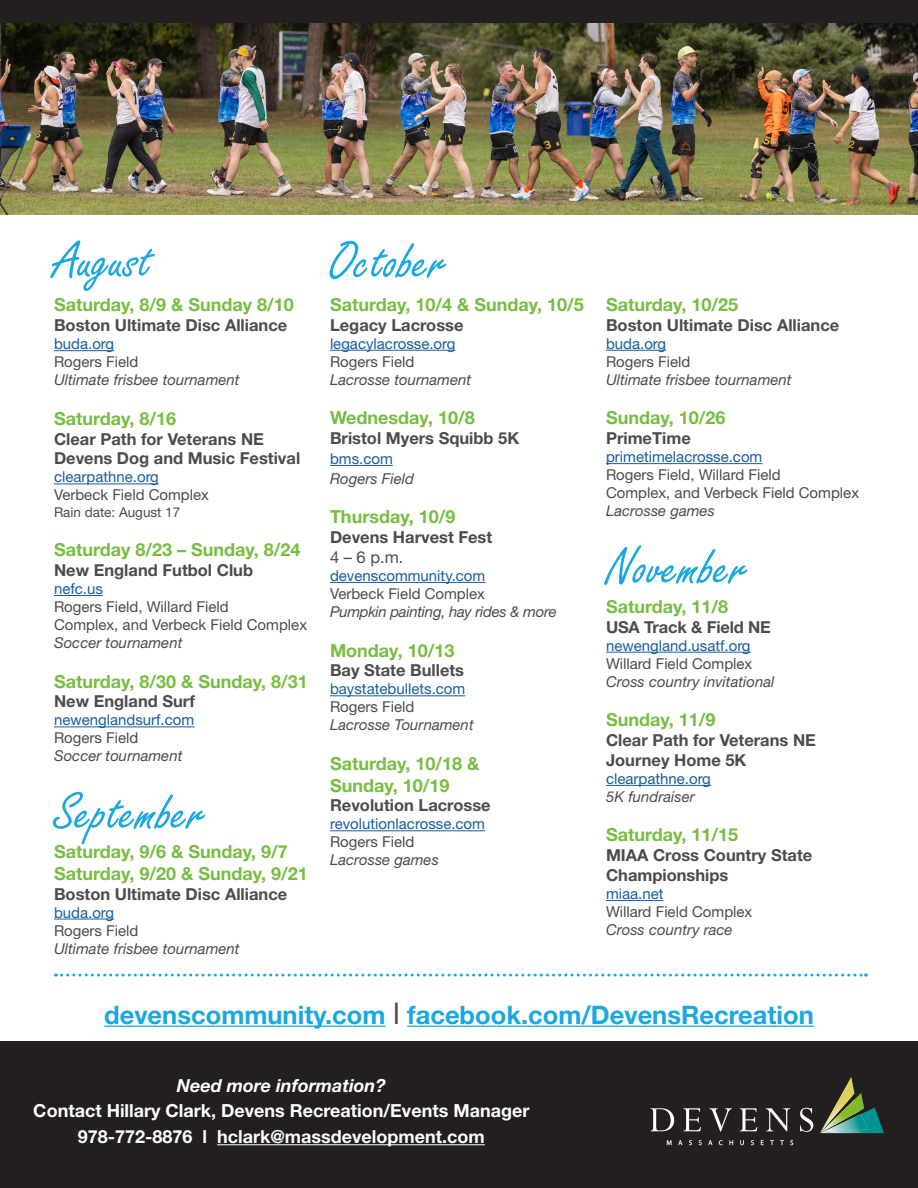
<style>
.page{position:relative;width:918px;height:1188px;background:#fff}
.page>*{position:absolute;margin:0;border:0;box-sizing:border-box;transform-origin:0 0}
.Month{font:57px "Freestyle Script";color:#1ba7df}
.Month-2{font:55.5px "Freestyle Script";color:#1ba7df}
.Month_and_Day{font:700 25.5px "Helvetica Neue LT Std";color:#1ba7df}
.Month_and_Day-2{font:700 18px "Helvetica Neue LT Std";color:#77bd42}
.Fields{font:700 18px/25.5px "Helvetica Neue LT Std";color:#fff;text-align:center}
.Event_Title{font:700 16.5px/19.8px "Helvetica Neue LT Std";color:#4b4c4d}
.Month_and_Day-3{font:700 16.5px "Helvetica Neue LT Std";color:#4b4c4d}
.t1{font:16.5px "Helvetica Neue LT Std";color:#4b4c4d}
.Fields-2{font:15px "Helvetica Neue LT Std";color:#4b4c4d}
.description{font:italic 15px "Helvetica Neue LT Std";color:#4b4c4d}
.website{font:15px "Helvetica Neue LT Std";color:#175d9e}
.Fields-3{font:italic 15px/18px "Helvetica Neue LT Std";color:#4b4c4d}
.description-2{font:italic 15px "Helvetica Neue LT Std";letter-spacing:-.02em;color:#4b4c4d}
.t2{font:13.5px "Helvetica Neue LT Std";color:#4b4c4d}
.s1{font-style:normal}
.s2{font-weight:400;font-size:30px;color:#4b4c4d}
.s3{font-style:italic}
</style>
<div class="page">
<div style="left:0;top:1041px;width:918px;height:147px;background:#231f20"></div>
<hr style="left:217px;top:1144px;width:268px;height:1px;background:#fff">
<hr style="left:104px;top:1026px;width:282px;height:1px;background:#1ba7df">
<hr style="left:407px;top:1026px;width:407px;height:1px;background:#1ba7df">
<div style="left:0;top:0;width:918px;height:24px;background:#231f20"></div>
<svg style="left:56px;top:974px;width:811px;height:3px"></svg>
<svg style="left:838px;top:1077px;width:46px;height:56px"></svg>
<img style="left:820px;top:1100px;width:40px;height:33px">
<svg style="left:651px;top:1108px;width:23px;height:23px"></svg>
<svg style="left:683px;top:1108px;width:18px;height:23px"></svg>
<svg style="left:709px;top:1108px;width:23px;height:24px"></svg>
<svg style="left:740px;top:1108px;width:17px;height:23px"></svg>
<svg style="left:766px;top:1108px;width:24px;height:23px"></svg>
<svg style="left:800px;top:1108px;width:13px;height:24px"></svg>
<svg style="left:667px;top:1140px;width:5px;height:5px"></svg>
<svg style="left:678px;top:1140px;width:4px;height:5px"></svg>
<svg style="left:689px;top:1140px;width:3px;height:5px"></svg>
<svg style="left:699px;top:1140px;width:3px;height:5px"></svg>
<svg style="left:708px;top:1140px;width:5px;height:5px"></svg>
<svg style="left:719px;top:1140px;width:4px;height:5px"></svg>
<svg style="left:729px;top:1140px;width:4px;height:5px"></svg>
<svg style="left:740px;top:1140px;width:4px;height:5px"></svg>
<svg style="left:751px;top:1140px;width:3px;height:5px"></svg>
<svg style="left:770px;top:1140px;width:4px;height:5px"></svg>
<svg style="left:780px;top:1140px;width:4px;height:5px"></svg>
<svg style="left:790px;top:1140px;width:3px;height:5px"></svg>
<hr style="left:54px;top:350px;width:60px;height:1px;background:#175d9e">
<hr style="left:54px;top:484px;width:105px;height:1px;background:#175d9e">
<hr style="left:54px;top:595px;width:49px;height:1px;background:#175d9e">
<hr style="left:54px;top:727px;width:140px;height:1px;background:#175d9e">
<hr style="left:54px;top:919px;width:60px;height:1px;background:#175d9e">
<hr style="left:330px;top:350px;width:125px;height:1px;background:#175d9e">
<hr style="left:330px;top:465px;width:63px;height:1px;background:#175d9e">
<hr style="left:330px;top:582px;width:155px;height:1px;background:#175d9e">
<hr style="left:330px;top:695px;width:135px;height:1px;background:#175d9e">
<hr style="left:330px;top:830px;width:155px;height:1px;background:#175d9e">
<img style="left:0;top:24px;width:918px;height:191px">
<hr style="left:606px;top:350px;width:60px;height:1px;background:#175d9e">
<hr style="left:606px;top:463px;width:156px;height:1px;background:#175d9e">
<hr style="left:606px;top:652px;width:145px;height:1px;background:#175d9e">
<hr style="left:606px;top:785px;width:105px;height:1px;background:#175d9e">
<hr style="left:606px;top:900px;width:58px;height:1px;background:#175d9e">
<p class="Month-2" style="left:54px;top:230px;width:100px">August</p>
<p class="Month_and_Day-2" style="left:54px;top:294px;width:241px">Saturday, 8/9 &amp; Sunday 8/10</p>
<p class="Month_and_Day-3" style="left:54px;top:315px;width:235px">Boston Ultimate Disc Alliance</p>
<p class="website" style="left:54px;top:335px;width:62px">buda.org</p>
<p class="Fields-2" style="left:54px;top:353px;width:86px">Rogers Field</p>
<p class="description" style="left:54px;top:371px;width:187px">Ultimate frisbee tournament</p>
<p class="Month_and_Day-2" style="left:54px;top:407px;width:124px">Saturday, 8/16</p>
<p class="Event_Title" style="left:54px;top:428px;width:248px">Clear Path for Veterans NE<br>Devens Dog and Music Festival</p>
<p class="website" style="left:54px;top:468px;width:106px">clearpathne.org</p>
<p class="Fields-2" style="left:54px;top:486px;width:157px">Verbeck Field Complex</p>
<p class="t2" style="left:54px;top:504px;width:128px">Rain date: August 17</p>
<p class="Month_and_Day-2" style="left:54px;top:539px;width:248px">Saturday 8/23 – Sunday, 8/24</p>
<p class="Event_Title" style="left:54px;top:560px;width:201px">New England Futbol Club</p>
<p class="website" style="left:54px;top:580px;width:50px">nefc.us</p>
<p class="Fields-2" style="left:54px;top:598px;width:176px">Rogers Field, Willard Field</p>
<p class="Fields-2" style="left:54px;top:616px;width:255px">Complex, and Verbeck Field Complex</p>
<p class="description" style="left:54px;top:634px;width:130px">Soccer tournament</p>
<p class="Month_and_Day-2" style="left:54px;top:670px;width:255px">Saturday, 8/30 &amp; Sunday, 8/31</p>
<p class="Event_Title" style="left:54px;top:691px;width:142px">New England Surf</p>
<p class="website" style="left:54px;top:711px;width:142px">newenglandsurf.com</p>
<p class="Fields-2" style="left:54px;top:729px;width:86px">Rogers Field</p>
<p class="description" style="left:54px;top:747px;width:130px">Soccer tournament</p>
<p class="Month" style="left:54px;top:781px;width:153px">September</p>
<p class="Month_and_Day-2" style="left:54px;top:841px;width:235px">Saturday, 9/6 &amp; Sunday, 9/7</p>
<p class="Month_and_Day-2" style="left:54px;top:862px;width:255px">Saturday, 9/20 &amp; Sunday, 9/21</p>
<p class="Event_Title" style="left:54px;top:883px;width:235px">Boston Ultimate Disc Alliance</p>
<p class="website" style="left:54px;top:903px;width:62px">buda.org</p>
<p class="Fields-2" style="left:54px;top:921px;width:86px">Rogers Field</p>
<p class="description" style="left:54px;top:939px;width:187px">Ultimate frisbee tournament</p>
<p class="Month" style="left:330px;top:230px;width:119px">October</p>
<p class="Month_and_Day-2" style="left:330px;top:293px;width:255px">Saturday, 10/4 &amp; Sunday, 10/5</p>
<p class="Event_Title" style="left:330px;top:315px;width:135px">Legacy Lacrosse</p>
<p class="website" style="left:330px;top:334px;width:127px">legacylacrosse.org</p>
<p class="Fields-3" style="left:330px;top:352px;width:143px"><span class="s1">Rogers Field<br></span>Lacrosse tournament</p>
<p class="Month_and_Day-2" style="left:330px;top:407px;width:146px">Wednesday, 10/8</p>
<p class="Event_Title" style="left:330px;top:428px;width:191px">Bristol Myers Squibb 5K</p>
<p class="website" style="left:330px;top:450px;width:64px">bms.com</p>
<p class="description" style="left:330px;top:469px;width:86px">Rogers Field</p>
<p class="Month_and_Day-2" style="left:330px;top:506px;width:127px">Thursday, 10/9</p>
<p class="Event_Title" style="left:330px;top:527px;width:164px">Devens Harvest Fest</p>
<p class="t1" style="left:330px;top:547px;width:75px">4 – 6 p.m.</p>
<p class="website" style="left:330px;top:567px;width:157px">devenscommunity.com</p>
<p class="Fields-2" style="left:330px;top:585px;width:157px">Verbeck Field Complex</p>
<p class="description-2" style="left:330px;top:603px;width:228px">Pumpkin painting, hay rides &amp; more</p>
<p class="Month_and_Day-2" style="left:330px;top:639px;width:126px">Monday, 10/13</p>
<p class="Event_Title" style="left:330px;top:660px;width:136px">Bay State Bullets</p>
<p class="website" style="left:330px;top:680px;width:137px">baystatebullets.com</p>
<p class="Fields-2" style="left:330px;top:698px;width:86px">Rogers Field</p>
<p class="description" style="left:330px;top:716px;width:145px">Lacrosse Tournament</p>
<p class="Month_and_Day-2" style="left:330px;top:752px;width:151px">Saturday, 10/18 &amp;</p>
<p class="Month_and_Day-2" style="left:330px;top:774px;width:121px">Sunday, 10/19</p>
<p class="Event_Title" style="left:330px;top:795px;width:162px">Revolution Lacrosse</p>
<p class="website" style="left:330px;top:815px;width:157px">revolutionlacrosse.com</p>
<p class="Fields-2" style="left:330px;top:833px;width:86px">Rogers Field</p>
<p class="description" style="left:330px;top:851px;width:110px">Lacrosse games</p>
<p class="Month_and_Day-2" style="left:606px;top:293px;width:134px">Saturday, 10/25</p>
<p class="Event_Title" style="left:606px;top:315px;width:235px">Boston Ultimate Disc Alliance</p>
<p class="website" style="left:606px;top:334px;width:62px">buda.org</p>
<p class="Fields-2" style="left:606px;top:352px;width:86px">Rogers Field</p>
<p class="description" style="left:606px;top:370px;width:187px">Ultimate frisbee tournament</p>
<p class="Month_and_Day-2" style="left:606px;top:407px;width:121px">Sunday, 10/26</p>
<p class="Event_Title" style="left:606px;top:428px;width:86px">PrimeTime</p>
<p class="website" style="left:606px;top:448px;width:158px">primetimelacrosse.com</p>
<p class="Fields-2" style="left:606px;top:466px;width:176px">Rogers Field, Willard Field</p>
<p class="Fields-2" style="left:606px;top:484px;width:255px">Complex, and Verbeck Field Complex</p>
<p class="description" style="left:606px;top:502px;width:110px">Lacrosse games</p>
<p class="Month" style="left:606px;top:536px;width:144px">November</p>
<p class="Month_and_Day-2" style="left:606px;top:595px;width:124px">Saturday, 11/8</p>
<p class="Event_Title" style="left:606px;top:617px;width:166px">USA Track &amp; Field NE</p>
<p class="website" style="left:606px;top:636px;width:146px">newengland.usatf.org</p>
<p class="Fields-2" style="left:606px;top:654px;width:148px">Willard Field Complex</p>
<p class="description" style="left:606px;top:672px;width:170px">Cross country invitational</p>
<p class="Month_and_Day-2" style="left:606px;top:709px;width:111px">Sunday, 11/9</p>
<p class="Event_Title" style="left:606px;top:730px;width:211px">Clear Path for Veterans NE<br>Journey Home 5K</p>
<p class="website" style="left:606px;top:770px;width:106px">clearpathne.org</p>
<p class="description" style="left:606px;top:788px;width:90px">5K fundraiser</p>
<p class="Month_and_Day-2" style="left:606px;top:824px;width:134px">Saturday, 11/15</p>
<p class="Event_Title" style="left:606px;top:845px;width:208px">MIAA Cross Country State<br>Championships</p>
<p class="website" style="left:606px;top:885px;width:59px">miaa.net</p>
<p class="Fields-2" style="left:606px;top:903px;width:148px">Willard Field Complex</p>
<p class="description" style="left:606px;top:921px;width:128px">Cross country race</p>
<p class="Month_and_Day" style="left:104px;top:999px;width:711px">devenscommunity.com <span class="s2">l</span> facebook.com/DevensRecreation</p>
<p class="Fields" style="left:33px;top:1072px;width:498px"><span class="s3">Need more information?<br></span>Contact Hillary Clark, Devens Recreation/Events Manager</p>
<p class="Fields" style="left:78px;top:1123px;width:409px">978-772-8876 l hclark@massdevelopment.com</p>
</div>
